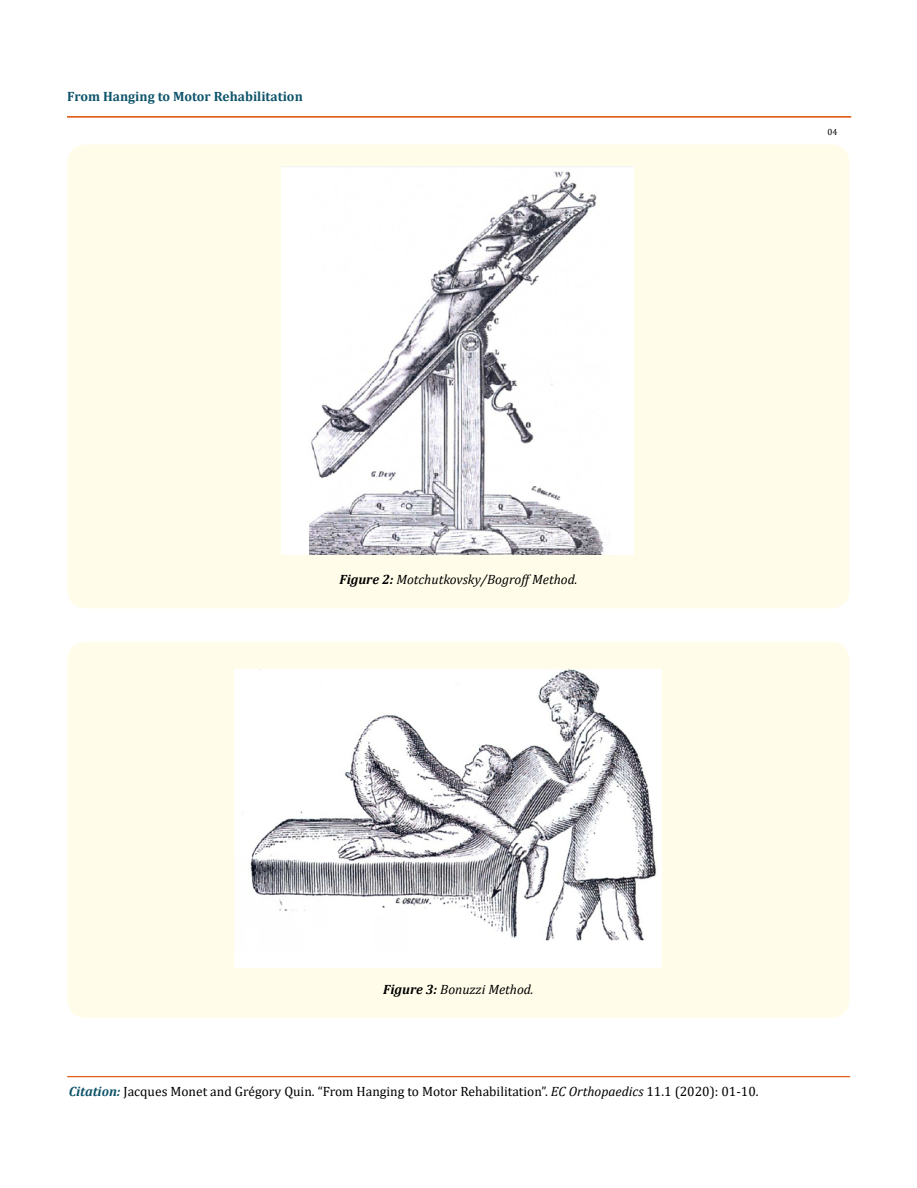
<style>
.page{position:relative;width:917px;height:1188px;background:#fff}
.page>*{position:absolute;margin:0;border:0;box-sizing:border-box;transform-origin:0 0}
.t1{font:13.5px "Cambria";color:#000}
.t2{font:italic 13.5px "Cambria";color:#000}
.t3{font:700 13.5px "Cambria";color:#0e546a}
.t4{font:9px "Cambria";color:#000}
.s1{font-weight:700}
.s2{font-weight:700;font-style:italic;color:#0e546a}
.s3{font-style:italic}
</style>
<div class="page">
<hr style="left:68px;top:117px;width:782px;height:1px;background:#e05d1a">
<div style="left:67px;top:116px;width:783px;height:1px;border:1px solid #e05d1a"></div>
<hr style="left:68px;top:1077px;width:781px;height:1px;background:#e05d1a">
<div style="left:68px;top:1076px;width:781px;height:1px;border:1px solid #e05d1a"></div>
<div style="left:68px;top:144px;width:781px;height:464px;background:#fffde9;border-radius:18px"></div>
<img style="left:282px;top:166px;width:351px;height:389px">
<div style="left:68px;top:642px;width:781px;height:376px;background:#fffde9;border-radius:18px"></div>
<img style="left:234px;top:670px;width:427px;height:297px">
<p class="t3" style="left:67px;top:87px;width:237px">From Hanging to Motor Rehabilitation</p>
<p class="t4" style="left:827px;top:127px;width:11px">04</p>
<p class="t2" style="left:339px;top:570px;width:239px"><span class="s1">Figure 2:</span> Motchutkovsky/Bogroff Method.</p>
<p class="t2" style="left:383px;top:980px;width:152px"><span class="s1">Figure 3:</span> Bonuzzi Method.</p>
<p class="t1" style="left:69px;top:1083px;width:691px"><span class="s2">Citation:</span> Jacques Monet and Grégory Quin. “From Hanging to Motor Rehabilitation”. <span class="s3">EC Orthopaedics</span> 11.1 (2020): 01-10.</p>
</div>
